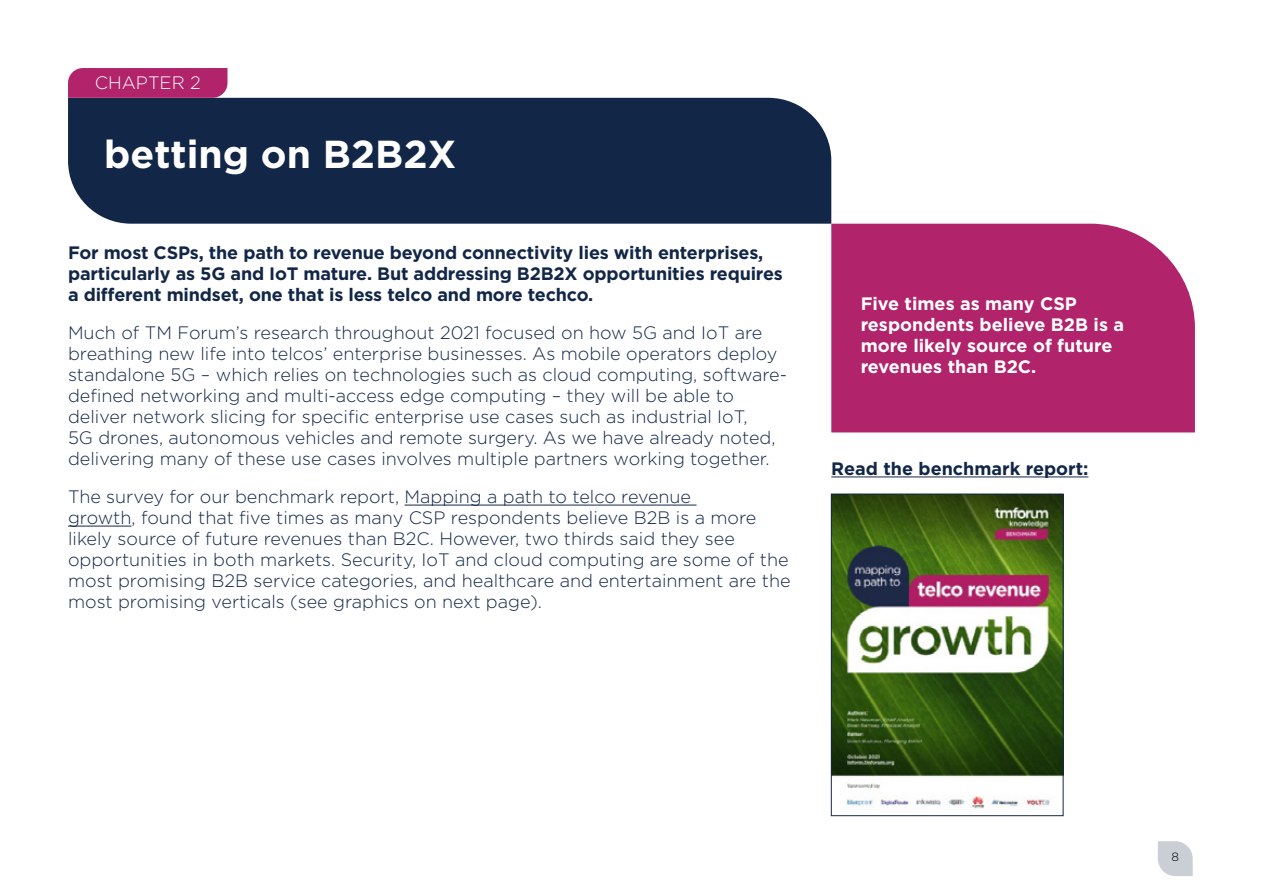
<style>
.page{position:relative;width:1263px;height:893px;background:#fff}
.page>*{position:absolute;margin:0;border:0;box-sizing:border-box;transform-origin:0 0}
.t1{font:700 39px "Gotham";color:#fff}
.t2{font:300 18px/21px "Gotham";color:#122747}
.t3{font:700 18px/21px "Gotham";letter-spacing:-.01em;color:#122747}
.t4{font:700 18px/21px "Gotham";color:#fff}
.t5{font:300 18px "Gotham";color:#fff}
.t6{font:300 12px "Gotham";color:#000}
</style>
<div class="page">
<svg style="left:1158px;top:841px;width:35px;height:35px"></svg>
<div style="left:68px;top:98px;width:763px;height:126px;background:#122747"></div>
<hr style="left:405px;top:505px;width:291px;height:1px;background:#122747">
<hr style="left:68px;top:526px;width:63px;height:1px;background:#122747">
<div style="left:68px;top:68px;width:159px;height:30px;background:#b1236b"></div>
<div style="left:831px;top:224px;width:364px;height:208px;background:#b1236b"></div>
<hr style="left:831px;top:476px;width:257px;height:1px;background:#122747">
<img style="left:833px;top:496px;width:228px;height:314px">
<div style="left:831px;top:494px;width:232px;height:322px;border:1px solid #122747"></div>
<p class="t5" style="left:95px;top:72px;width:107px">CHAPTER 2</p>
<h1 class="t1" style="left:104px;top:129px;width:354px">betting on B2B2X</h1>
<p class="t3" style="left:68px;top:242px;width:716px">For most CSPs, the path to revenue beyond connectivity lies with enterprises, particularly as 5G and IoT mature. But addressing B2B2X opportunities requires a different mindset, one that is less telco and more techco.</p>
<p class="t2" style="left:68px;top:322px;width:721px">Much of TM Forum’s research throughout 2021 focused on how 5G and IoT are breathing new life into telcos’ enterprise businesses. As mobile operators deploy standalone 5G – which relies on technologies such as cloud computing, software&shy;defined networking and multi-access edge computing – they will be able to deliver network slicing for specific enterprise use cases such as industrial IoT,<br>5G drones, autonomous vehicles and remote surgery. As we have already noted, delivering many of these use cases involves multiple partners working together.</p>
<p class="t2" style="left:68px;top:486px;width:724px">The survey for our benchmark report, Mapping a path to telco revenue<br>growth, found that five times as many CSP respondents believe B2B is a more likely source of future revenues than B2C. However, two thirds said they see opportunities in both markets. Security, IoT and cloud computing are some of the most promising B2B service categories, and healthcare and entertainment are the most promising verticals (see graphics on next page).</p>
<p class="t4" style="left:861px;top:293px;width:265px">Five times as many CSP respondents believe B2B is a more likely source of future revenues than B2C.</p>
<p class="t3" style="left:831px;top:458px;width:259px">Read the benchmark report:</p>
<p class="t6" style="left:1171px;top:849px;width:9px">8</p>
</div>
